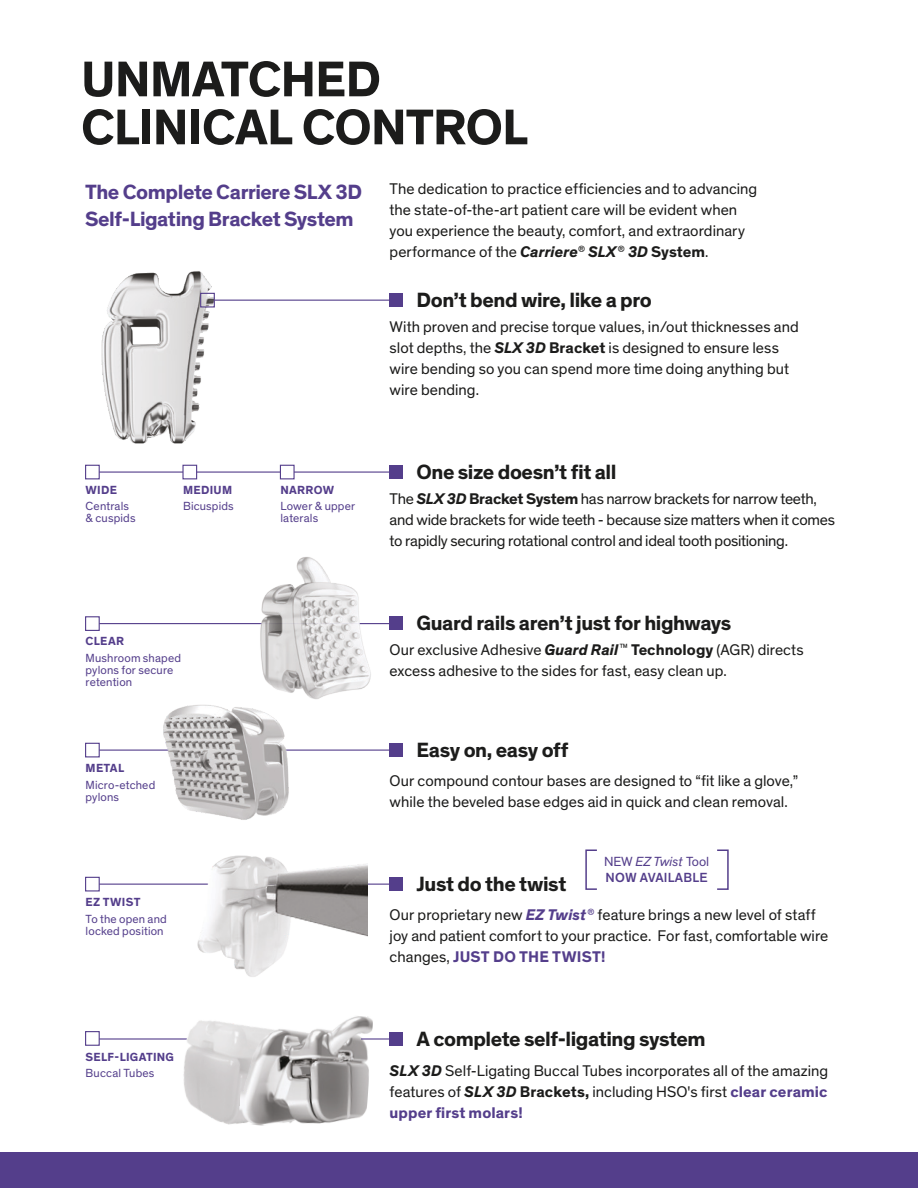
<style>
.page{position:relative;width:918px;height:1188px;background:#fff}
.page>*{position:absolute;margin:0;border:0;box-sizing:border-box;transform-origin:0 0}
.t1{font:700 51px/48px "Theinhardt";letter-spacing:-.02em;color:#1c1c1b}
.t2{font:700 21px "Theinhardt";letter-spacing:-.02em;color:#1c1c1b}
.t3{font:700 21px/27px "Theinhardt";letter-spacing:-.02em;color:#543e8b}
.Bulleted_Paragraphs{font:15.75px/21px "Theinhardt";color:#1c1c1b}
.t4{font:13.5px "Theinhardt";color:#543e8b}
.t5{font:500 13.5px "Theinhardt";letter-spacing:.02em;color:#543e8b}
.Bulleted_Paragraphs-2{font:12px/12px "Theinhardt";letter-spacing:.015em;color:#543e8b}
.Bulleted_Paragraphs-3{font:700 12px "Theinhardt";letter-spacing:.025em;color:#543e8b}
.s1{font-weight:700;font-style:italic}
.s2{font-weight:700}
.s3{font-style:italic}
.s4{font-weight:700;font-style:italic;color:#543e8b}
.s5{font-weight:700;color:#543e8b}
</style>
<div class="page">
<div style="left:390px;top:1033px;width:13px;height:13px;background:#543e8b"></div>
<hr style="left:93px;top:1038px;width:94px;height:2px;background:#543e8b">
<div style="left:85px;top:1031px;width:15px;height:15px;background:#fff;border:1px solid #543e8b"></div>
<img style="left:101px;top:271px;width:123px;height:173px">
<hr style="left:93px;top:472px;width:298px;height:1px;background:#543e8b">
<div style="left:390px;top:466px;width:13px;height:13px;background:#543e8b"></div>
<div style="left:85px;top:465px;width:15px;height:14px;background:#fff;border:1px solid #543e8b"></div>
<div style="left:182px;top:465px;width:15px;height:14px;background:#fff;border:1px solid #543e8b"></div>
<div style="left:280px;top:465px;width:15px;height:14px;background:#fff;border:1px solid #543e8b"></div>
<div style="left:390px;top:293px;width:13px;height:14px;background:#543e8b"></div>
<hr style="left:215px;top:300px;width:176px;height:1px;background:#543e8b">
<div style="left:200px;top:293px;width:15px;height:15px;border:1px solid #543e8b"></div>
<div style="left:390px;top:617px;width:13px;height:13px;background:#543e8b"></div>
<hr style="left:93px;top:623px;width:298px;height:1px;background:#543e8b">
<img style="left:243px;top:557px;width:136px;height:142px">
<div style="left:85px;top:616px;width:15px;height:15px;background:#fff;border:1px solid #543e8b"></div>
<div style="left:390px;top:743px;width:13px;height:14px;background:#543e8b"></div>
<hr style="left:93px;top:750px;width:298px;height:1px;background:#543e8b">
<div style="left:85px;top:743px;width:15px;height:14px;background:#fff;border:1px solid #543e8b"></div>
<img style="left:163px;top:687px;width:139px;height:133px">
<div style="left:0;top:1152px;width:918px;height:36px;background:#543e8b"></div>
<img style="left:154px;top:1020px;width:84px;height:105px">
<img style="left:238px;top:1016px;width:135px;height:110px">
<hr style="left:361px;top:1038px;width:29px;height:2px;background:#543e8b">
<div style="left:390px;top:877px;width:13px;height:14px;background:#543e8b"></div>
<hr style="left:93px;top:884px;width:298px;height:1px;background:#543e8b">
<div style="left:85px;top:877px;width:15px;height:14px;background:#fff;border:1px solid #543e8b"></div>
<img style="left:192px;top:855px;width:175px;height:122px">
<div style="left:716px;top:849px;width:13px;height:41px;border:2px solid #543e8b"></div>
<div style="left:585px;top:849px;width:13px;height:41px;border:2px solid #543e8b"></div>
<p class="t1" style="left:81px;top:56px;width:449px">UNMATCHED<br>CLINICAL CONTROL</p>
<p class="t3" style="left:85px;top:179px;width:279px">The Complete Carriere SLX 3D<br>Self-Ligating Bracket System</p>
<p class="Bulleted_Paragraphs-3" style="left:86px;top:482px;width:33px">WIDE</p>
<p class="Bulleted_Paragraphs-2" style="left:86px;top:500px;width:52px">Centrals &amp; cuspids</p>
<p class="Bulleted_Paragraphs-3" style="left:183px;top:482px;width:51px">MEDIUM</p>
<p class="Bulleted_Paragraphs-2" style="left:183px;top:500px;width:52px">Bicuspids</p>
<p class="Bulleted_Paragraphs-3" style="left:86px;top:634px;width:40px">CLEAR</p>
<p class="Bulleted_Paragraphs-2" style="left:86px;top:652px;width:97px">Mushroom shaped pylons for secure retention</p>
<p class="Bulleted_Paragraphs-3" style="left:86px;top:761px;width:40px">METAL</p>
<p class="Bulleted_Paragraphs-2" style="left:86px;top:779px;width:71px">Micro-etched pylons</p>
<p class="Bulleted_Paragraphs-3" style="left:86px;top:895px;width:56px">EZ TWIST</p>
<p class="Bulleted_Paragraphs-2" style="left:86px;top:913px;width:83px">To the open and locked position</p>
<p class="Bulleted_Paragraphs-3" style="left:86px;top:1049px;width:90px">SELF-LIGATING</p>
<p class="Bulleted_Paragraphs-2" style="left:86px;top:1067px;width:70px">Buccal Tubes</p>
<p class="Bulleted_Paragraphs-3" style="left:280px;top:482px;width:55px">NARROW</p>
<p class="Bulleted_Paragraphs-2" style="left:280px;top:500px;width:76px">Lower &amp; upper laterals</p>
<p class="Bulleted_Paragraphs" style="left:390px;top:179px;width:369px">The dedication to practice efficiencies and to advancing the state-of-the-art patient care will be evident when you experience the beauty, comfort, and extraordinary performance of the <span class="s1">Carriere</span><sup>®</sup> <span class="s1">SLX</span><sup>®</sup> <span class="s1">3D</span> <span class="s2">System</span>.</p>
<p class="t2" style="left:416px;top:287px;width:237px">Don’t bend wire, like a pro</p>
<p class="Bulleted_Paragraphs" style="left:390px;top:317px;width:411px">With proven and precise torque values, in/out thicknesses and slot depths, the <span class="s1">SLX 3D</span> <span class="s2">Bracket</span> is designed to ensure less wire bending so you can spend more time doing anything but wire bending.</p>
<p class="t2" style="left:416px;top:459px;width:202px">One size doesn’t fit all</p>
<p class="Bulleted_Paragraphs" style="left:390px;top:489px;width:447px">The <span class="s1">SLX 3D</span> <span class="s2">Bracket System</span> has narrow brackets for narrow teeth, and wide brackets for wide teeth - because size matters when it comes to rapidly securing rotational control and ideal tooth positioning.</p>
<p class="t2" style="left:416px;top:610px;width:316px">Guard rails aren’t just for highways</p>
<p class="Bulleted_Paragraphs" style="left:390px;top:640px;width:416px">Our exclusive Adhesive <span class="s1">Guard Rail</span><sup>™</sup> <span class="s2">Technology</span> (AGR) directs excess adhesive to the sides for fast, easy clean up.</p>
<p class="t2" style="left:416px;top:737px;width:154px">Easy on, easy off</p>
<p class="Bulleted_Paragraphs" style="left:390px;top:771px;width:410px">Our compound contour bases are designed to “fit like a glove,” while the beveled base edges aid in quick and clean removal.</p>
<p class="t4" style="left:604px;top:854px;width:107px">NEW <span class="s3">EZ Twist</span> Tool</p>
<p class="t5" style="left:606px;top:870px;width:104px">NOW AVAILABLE</p>
<p class="t2" style="left:416px;top:871px;width:152px">Just do the twist</p>
<p class="Bulleted_Paragraphs" style="left:390px;top:905px;width:440px">Our proprietary new <span class="s4">EZ Twist</span><sup>®</sup> feature brings a new level of staff joy and patient comfort to your practice. For fast, comfortable wire changes, <span class="s5">JUST DO THE TWIST!</span></p>
<p class="t2" style="left:416px;top:1026px;width:291px">A complete self-ligating system</p>
<p class="Bulleted_Paragraphs" style="left:390px;top:1060px;width:440px;text-align:justify"><span class="s1">SLX 3D</span> Self-Ligating Buccal Tubes incorporates all of the amazing features of <span class="s1">SLX 3D</span> <span class="s2">Brackets,</span> including HSO's first <span class="s5">clear ceramic upper first molars!</span></p>
</div>
